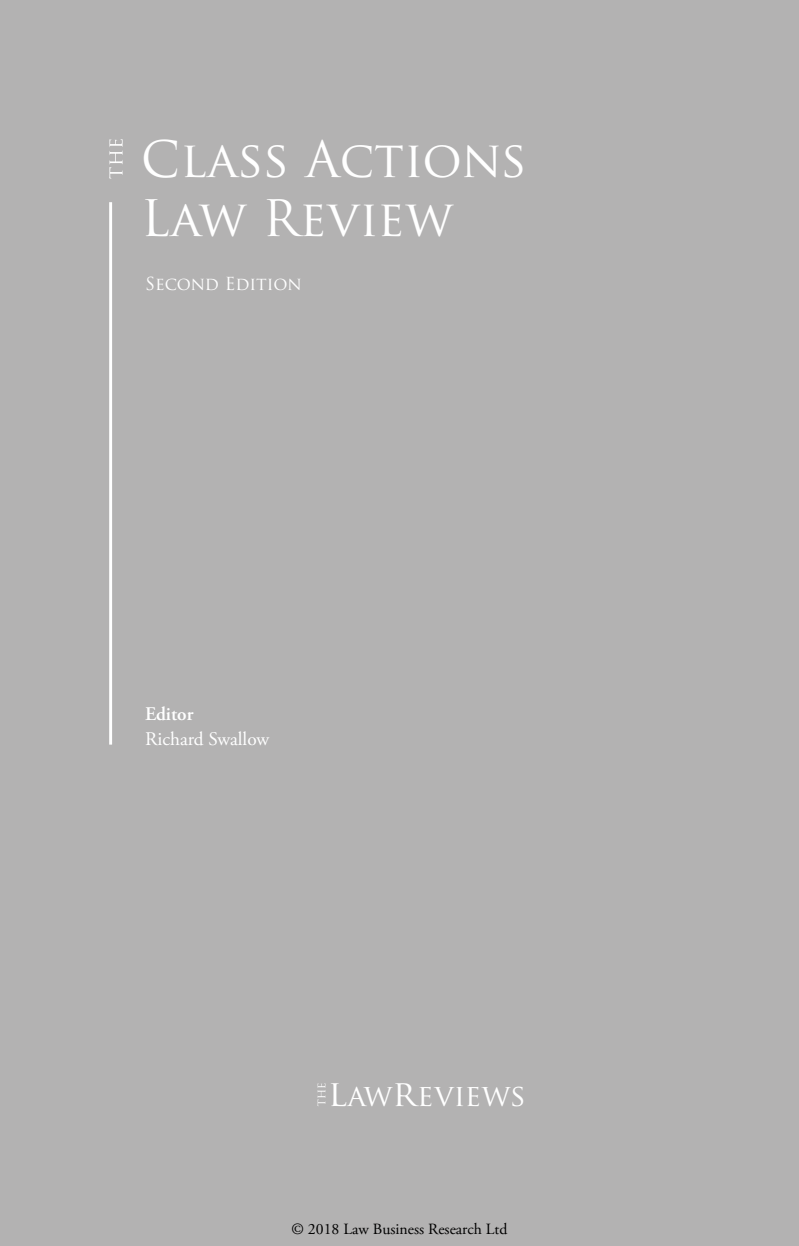
<style>
.page{position:relative;width:799px;height:1246px;background:#fff}
.page>*{position:absolute;margin:0;border:0;box-sizing:border-box;transform-origin:0 0}
.t1{font:49px/58.8px "Trajan Pro";color:#fff}
.t2{font:29.75px "Trajan Pro";color:#fff}
.t3{font:19.25px "Adobe Garamond Pro";color:#fff}
.t4{font:600 19.25px "Adobe Garamond Pro";color:#fff}
.t5{font:17.5px "Trajan Pro";letter-spacing:-.01em;color:#fff}
.t6{font:15.75px "Adobe Garamond Pro";color:#000}
.s1{font-size:35.7px}
</style>
<div class="page">
<div style="left:0;top:0;width:799px;height:1245px;background:#b3b2b2"></div>
<svg style="left:109px;top:139px;width:14px;height:40px"></svg>
<hr style="left:109px;top:202px;width:3px;height:542px;background:#fff">
<svg style="left:317px;top:1083px;width:8px;height:22px"></svg>
<h1 class="t1" style="left:141px;top:129px;width:388px">Class Actions<br>Law Review</h1>
<p class="t5" style="left:145px;top:272px;width:158px">Second Edition</p>
<p class="t4" style="left:145px;top:702px;width:50px">Editor</p>
<p class="t3" style="left:145px;top:726px;width:126px">Richard Swallow</p>
<h2 class="t2" style="left:328px;top:1076px;width:199px"><span class="s1">l</span>aw<span class="s1">r</span>eviews</h2>
<p class="t6" style="left:291px;top:1218px;width:217px">© 2018 Law Business Research Ltd</p>
</div>
